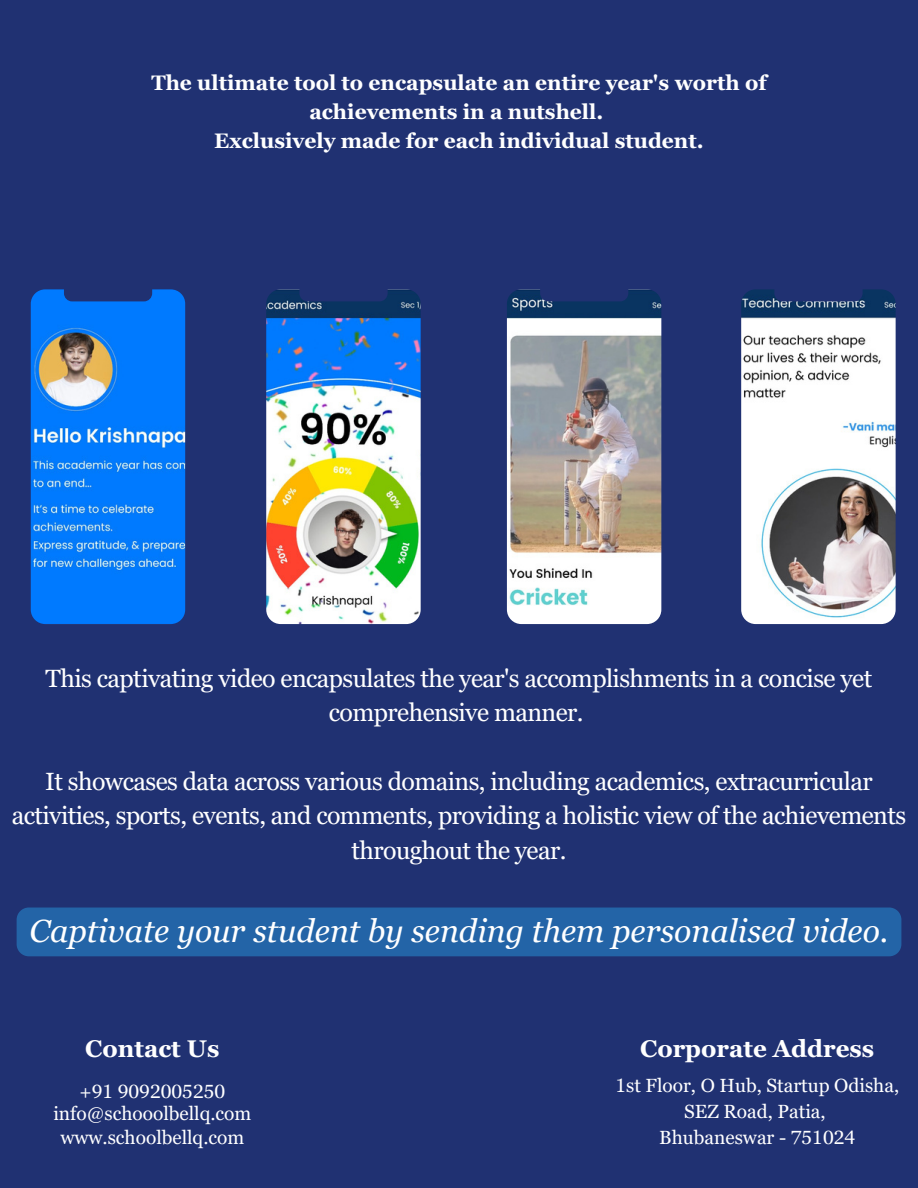
<style>
.page{position:relative;width:918px;height:1188px;background:#203172}
.page>*{position:absolute;margin:0;border:0;box-sizing:border-box;transform-origin:0 0}
.t1{font:italic 32.1px "Georgia Pro";color:#fff}
.t2{font:24.9px/34.3px "Georgia Pro";letter-spacing:-.025em;color:#fff;text-align:center}
.t3{font:700 24.15px "Georgia Pro";color:#fff}
.t4{font:700 21px/29.2px "Georgia Pro";color:#fff;text-align:center}
.t5{font:19.05px "Georgia Pro";color:#fff}
</style>
<div class="page">
<svg style="left:741px;top:289px;width:155px;height:336px;background:#c1c3c8"></svg>
<svg style="left:30px;top:289px;width:156px;height:335px;background:#1f7de5"></svg>
<img style="left:266px;top:289px;width:155px;height:336px">
<svg style="left:506px;top:289px;width:156px;height:336px;background:#a4a4a8"></svg>
<div style="left:17px;top:908px;width:884px;height:48px;background:#2364a7"></div>
<p class="t4" style="left:151px;top:68px;width:617px">The ultimate tool to encapsulate an entire year's worth of achievements in a nutshell.</p>
<p class="t4" style="left:214px;top:126px;width:491px">Exclusively made for each individual student.</p>
<p class="t2" style="left:46px;top:661px;width:828px">This captivating video encapsulates the year's accomplishments in a concise yet comprehensive manner.</p>
<p class="t2" style="left:12px;top:764px;width:896px">It showcases data across various domains, including academics, extracurricular activities, sports, events, and comments, providing a holistic view of the achievements throughout the year.</p>
<p class="t1" style="left:29px;top:913px;width:861px">Captivate your student by sending them personalised video.</p>
<p class="t3" style="left:85px;top:1035px;width:136px">Contact Us</p>
<p class="t5" style="left:79px;top:1080px;width:147px">+91 9092005250</p>
<p class="t5" style="left:53px;top:1102px;width:199px">info@schooolbellq.com</p>
<p class="t5" style="left:60px;top:1127px;width:185px">www.schoolbellq.com</p>
<p class="t3" style="left:640px;top:1035px;width:236px">Corporate Address</p>
<p class="t5" style="left:615px;top:1075px;width:285px">1st Floor, O Hub, Startup Odisha,</p>
<p class="t5" style="left:684px;top:1101px;width:143px">SEZ Road, Patia,</p>
<p class="t5" style="left:659px;top:1126px;width:197px">Bhubaneswar - 751024</p>
</div>
